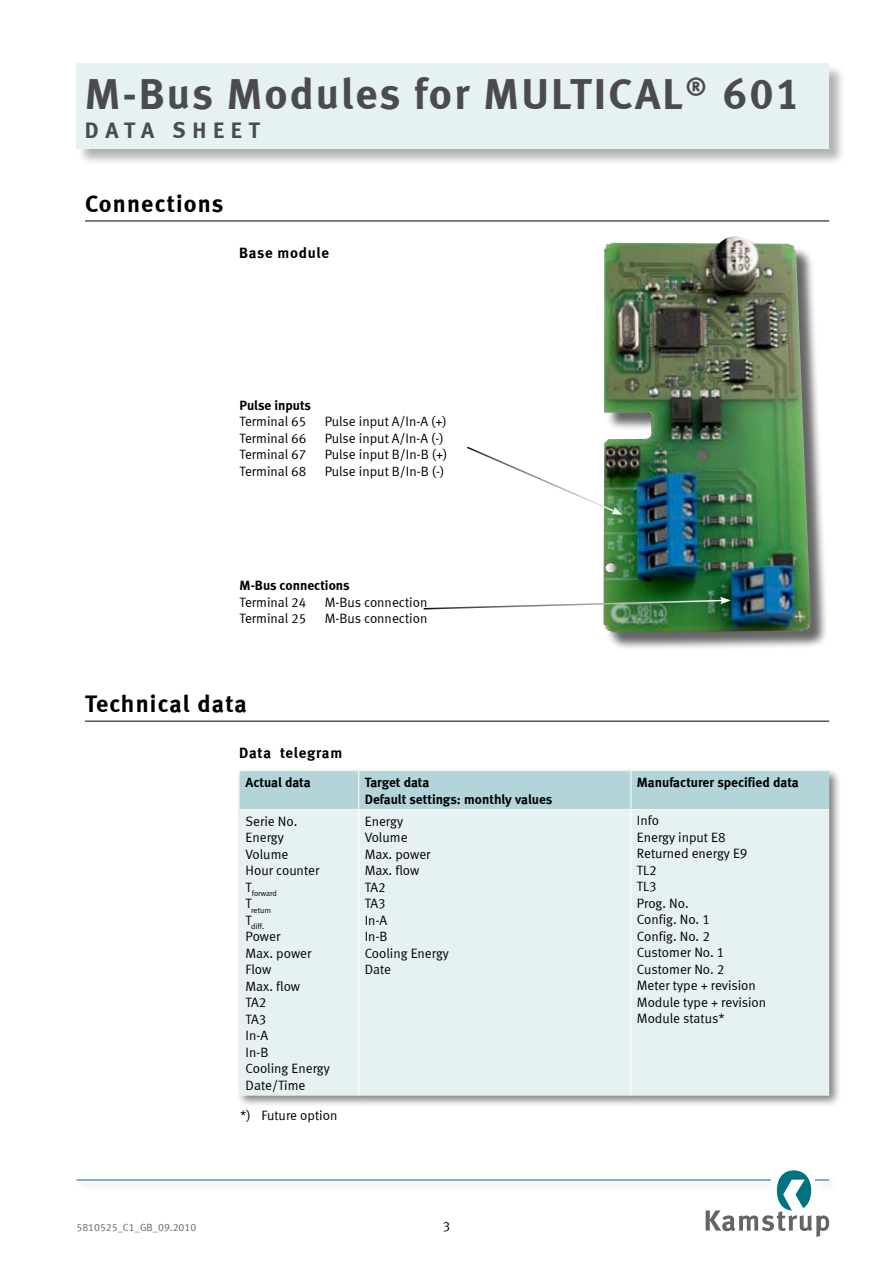
<style>
.page{position:relative;width:893px;height:1263px;background:#fff}
.page>*{position:absolute;margin:0;border:0;box-sizing:border-box;transform-origin:0 0}
.t1{font:700 43.5px "Meta LF";letter-spacing:.05em;color:#4b4b4d}
.t2{font:700 24px "Meta LF";letter-spacing:.05em;color:#000}
.t3{font:700 22.5px "Meta LF";letter-spacing:.3em;color:#4b4b4d}
.t4{font:700 15px "Meta LF";letter-spacing:.045em;color:#000}
.t5{font:13.5px/16.5px "Meta LF";color:#000}
.t6{font:700 13.5px/16.5px "Meta LF";color:#000}
.t7{font:10.5px "Meta LF";color:#646567}
.t8{font:7.8px/16.5px "Meta LF";color:#000}
</style>
<div class="page">
<div style="left:77px;top:64px;width:769px;height:102px;background:#000;opacity:.3"></div>
<div style="left:77px;top:64px;width:752px;height:85px;background:#e6f1f2"></div>
<div style="left:74px;top:1175px;width:708px;height:18px;background:#000;opacity:.5"></div>
<hr style="left:77px;top:1179px;width:694px;height:1px;background:#007381">
<svg style="left:706px;top:1170px;width:123px;height:67px"></svg>
<hr style="left:85px;top:221px;width:744px;height:1px;background:#000">
<hr style="left:85px;top:721px;width:744px;height:1px;background:#000">
<div style="left:606px;top:239px;width:223px;height:412px;background:#000;opacity:.6"></div>
<img style="left:603px;top:236px;width:207px;height:396px">
<svg style="left:467px;top:445px;width:155px;height:70px"></svg>
<svg style="left:423px;top:597px;width:308px;height:13px"></svg>
<div style="left:236px;top:767px;width:606px;height:341px;background:#000;opacity:.5"></div>
<div style="left:240px;top:771px;width:589px;height:38px;background:#b3d5d9"></div>
<div style="left:240px;top:810px;width:589px;height:286px;background:#e6f1f2"></div>
<hr style="left:358px;top:771px;width:1px;height:38px;background:#fff">
<hr style="left:631px;top:771px;width:1px;height:38px;background:#fff">
<hr style="left:358px;top:810px;width:1px;height:286px;background:#fff">
<hr style="left:631px;top:810px;width:1px;height:286px;background:#fff">
<hr style="left:240px;top:809px;width:119px;height:1px;background:#fff">
<hr style="left:359px;top:809px;width:272px;height:1px;background:#fff">
<hr style="left:631px;top:809px;width:198px;height:1px;background:#fff">
<h1 class="t1" style="left:85px;top:68px;width:717px">M-Bus Modules for MULTICAL® 601</h1>
<h3 class="t3" style="left:85px;top:117px;width:176px">DATA SHEET</h3>
<h2 class="t2" style="left:85px;top:190px;width:140px">Connections</h2>
<p class="t4" style="left:239px;top:244px;width:91px">Base module</p>
<p class="t6" style="left:240px;top:397px;width:73px">Pulse inputs</p>
<p class="t5" style="left:240px;top:413px;width:68px">Terminal 65</p>
<p class="t5" style="left:325px;top:413px;width:124px">Pulse input A/In-A (+)</p>
<p class="t5" style="left:240px;top:430px;width:68px">Terminal 66</p>
<p class="t5" style="left:325px;top:430px;width:120px">Pulse input A/In-A (-)</p>
<p class="t5" style="left:240px;top:446px;width:68px">Terminal 67</p>
<p class="t5" style="left:325px;top:446px;width:124px">Pulse input B/In-B (+)</p>
<p class="t5" style="left:240px;top:463px;width:68px">Terminal 68</p>
<p class="t5" style="left:325px;top:463px;width:121px">Pulse input B/In-B (-)</p>
<p class="t6" style="left:240px;top:577px;width:111px">M-Bus connections</p>
<p class="t5" style="left:240px;top:594px;width:68px">Terminal 24</p>
<p class="t5" style="left:325px;top:594px;width:104px">M-Bus connection</p>
<p class="t5" style="left:240px;top:610px;width:68px">Terminal 25</p>
<p class="t5" style="left:325px;top:610px;width:104px">M-Bus connection</p>
<h2 class="t2" style="left:85px;top:690px;width:163px">Technical data</h2>
<p class="t4" style="left:239px;top:744px;width:105px">Data telegram</p>
<p class="t6" style="left:246px;top:774px;width:67px">Actual data</p>
<p class="t6" style="left:365px;top:774px;width:189px">Target data<br>Default settings: monthly values</p>
<p class="t6" style="left:637px;top:774px;width:163px">Manufacturer specified data</p>
<p class="t5" style="left:246px;top:812px;width:75px">Serie No.<br>Energy<br>Volume<br>Hour counter</p>
<p class="t8" style="left:246px;top:885px;width:33px"><sup>T</sup>forward<br><sup>T</sup>return<br><sup>T</sup>diff.</p>
<p class="t5" style="left:246px;top:928px;width:86px">Power<br>Max. power<br>Flow<br>Max. flow<br>TA2<br>TA3<br>In-A<br>In-B<br>Cooling Energy<br>Date/Time</p>
<p class="t5" style="left:365px;top:812px;width:86px">Energy<br>Volume<br>Max. power<br>Max. flow<br>TA2<br>TA3<br>In-A<br>In-B<br>Cooling Energy<br>Date</p>
<p class="t5" style="left:637px;top:812px;width:131px">Info<br>Energy input E8<br>Returned energy E9<br>TL2<br>TL3<br>Prog. No.<br>Config. No. 1<br>Config. No. 2<br>Customer No. 1<br>Customer No. 2<br>Meter type + revision<br>Module type + revision<br>Module status*</p>
<p class="t5" style="left:240px;top:1107px;width:99px">*) Future option</p>
<p class="t7" style="left:77px;top:1221px;width:121px">5810525_C1_GB_09.2010</p>
<p class="t5" style="left:443px;top:1217px;width:9px">3</p>
</div>
